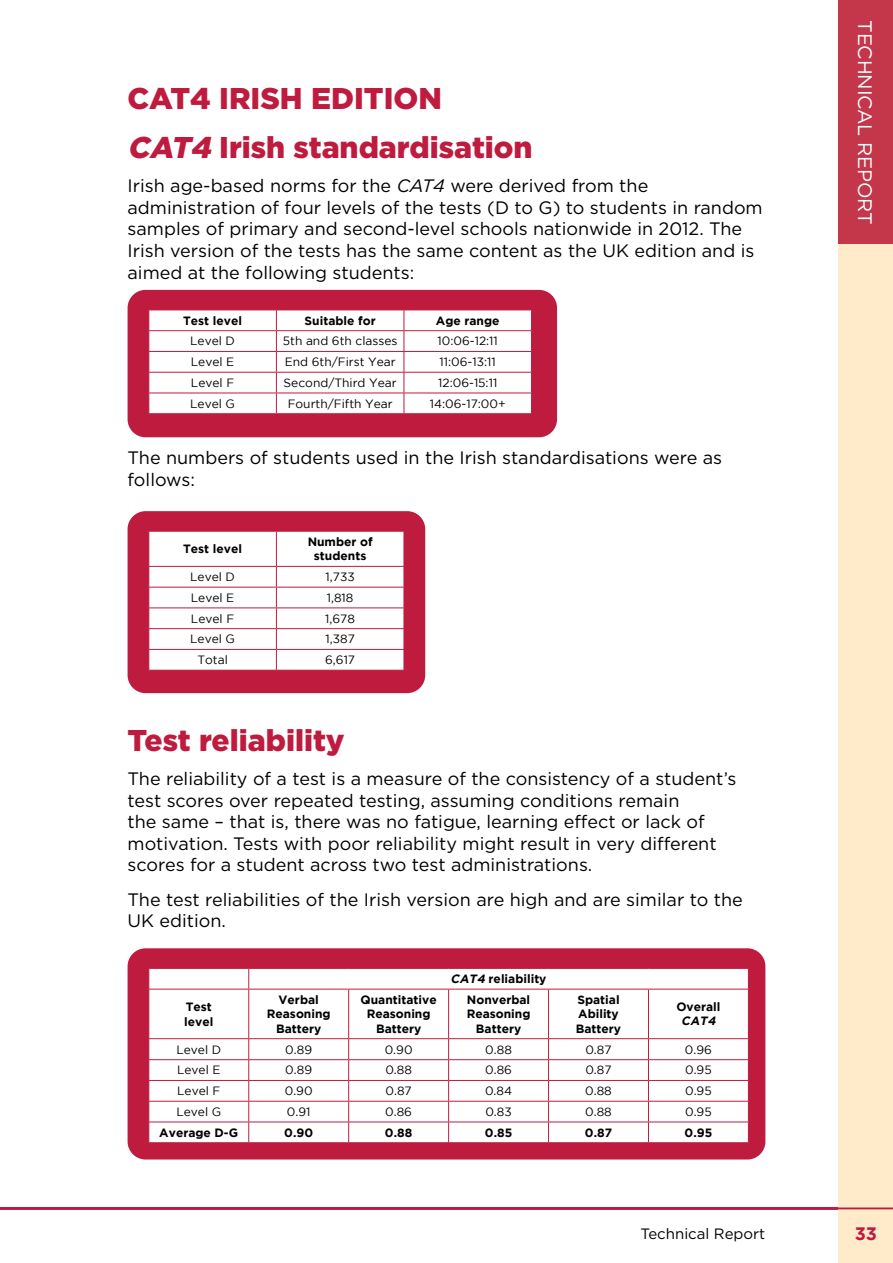
<style>
.page{position:relative;width:893px;height:1263px;background:#fff}
.page>*{position:absolute;margin:0;border:0;box-sizing:border-box;transform-origin:0 0}
.t1{font:900 30px/48.8px "Gotham";color:#bf1b3e}
.t2{font:19.5px "Gotham";letter-spacing:-.01em;color:#fff}
.t3{font:18px/21.6px "Gotham";color:#000}
.t4{font:700 18px "Gotham";color:#bf1b3e}
.t5{font:15px "Gotham";color:#000}
.t6{font:12px "Gotham";color:#000}
.t7{font:700 12px/14.4px "Gotham";color:#000;text-align:center}
.t8{font:italic 700 12px "Gotham";color:#000}
.s1{font-style:italic}
</style>
<div class="page">
<div style="left:128px;top:290px;width:429px;height:147px;background:#bf1b3e;border-radius:18px"></div>
<svg style="left:148px;top:310px;width:384px;height:103px;background:#fbf2f4"></svg>
<div style="left:128px;top:511px;width:297px;height:182px;background:#bf1b3e;border-radius:18px"></div>
<svg style="left:148px;top:531px;width:256px;height:139px;background:#f8e8eb"></svg>
<div style="left:128px;top:948px;width:637px;height:211px;background:#bf1b3e;border-radius:18px"></div>
<div style="left:149px;top:969px;width:599px;height:173px;background:#fff"></div>
<svg style="left:148px;top:969px;width:1px;height:20px"></svg>
<svg style="left:248px;top:969px;width:1px;height:20px"></svg>
<hr style="left:148px;top:989px;width:101px;height:1px;background:#bf1b3e">
<hr style="left:249px;top:989px;width:100px;height:1px;background:#bf1b3e">
<hr style="left:248px;top:989px;width:1px;height:49px;background:#bf1b3e">
<hr style="left:349px;top:989px;width:100px;height:1px;background:#bf1b3e">
<hr style="left:348px;top:989px;width:1px;height:49px;background:#bf1b3e">
<hr style="left:449px;top:989px;width:100px;height:1px;background:#bf1b3e">
<hr style="left:448px;top:989px;width:1px;height:49px;background:#bf1b3e">
<hr style="left:549px;top:989px;width:99px;height:1px;background:#bf1b3e">
<hr style="left:548px;top:989px;width:1px;height:49px;background:#bf1b3e">
<hr style="left:648px;top:989px;width:101px;height:1px;background:#bf1b3e">
<hr style="left:648px;top:989px;width:1px;height:49px;background:#bf1b3e">
<hr style="left:148px;top:1038px;width:101px;height:1px;background:#bf1b3e">
<hr style="left:249px;top:1038px;width:100px;height:1px;background:#bf1b3e">
<hr style="left:349px;top:1038px;width:100px;height:1px;background:#bf1b3e">
<hr style="left:449px;top:1038px;width:100px;height:1px;background:#bf1b3e">
<hr style="left:549px;top:1038px;width:99px;height:1px;background:#bf1b3e">
<hr style="left:648px;top:1038px;width:101px;height:1px;background:#bf1b3e">
<hr style="left:148px;top:1059px;width:101px;height:1px;background:#bf1b3e">
<hr style="left:249px;top:1059px;width:100px;height:1px;background:#bf1b3e">
<hr style="left:349px;top:1059px;width:100px;height:1px;background:#bf1b3e">
<hr style="left:449px;top:1059px;width:100px;height:1px;background:#bf1b3e">
<hr style="left:549px;top:1059px;width:99px;height:1px;background:#bf1b3e">
<hr style="left:648px;top:1059px;width:101px;height:1px;background:#bf1b3e">
<hr style="left:148px;top:1080px;width:101px;height:1px;background:#bf1b3e">
<hr style="left:249px;top:1080px;width:100px;height:1px;background:#bf1b3e">
<hr style="left:349px;top:1080px;width:100px;height:1px;background:#bf1b3e">
<hr style="left:449px;top:1080px;width:100px;height:1px;background:#bf1b3e">
<hr style="left:549px;top:1080px;width:99px;height:1px;background:#bf1b3e">
<hr style="left:648px;top:1080px;width:101px;height:1px;background:#bf1b3e">
<hr style="left:148px;top:1101px;width:101px;height:1px;background:#bf1b3e">
<hr style="left:249px;top:1101px;width:100px;height:1px;background:#bf1b3e">
<hr style="left:349px;top:1101px;width:100px;height:1px;background:#bf1b3e">
<hr style="left:449px;top:1101px;width:100px;height:1px;background:#bf1b3e">
<hr style="left:549px;top:1101px;width:99px;height:1px;background:#bf1b3e">
<hr style="left:648px;top:1101px;width:101px;height:1px;background:#bf1b3e">
<hr style="left:148px;top:1121px;width:101px;height:1px;background:#bf1b3e">
<svg style="left:148px;top:1039px;width:1px;height:103px"></svg>
<hr style="left:249px;top:1121px;width:100px;height:1px;background:#bf1b3e">
<svg style="left:248px;top:1039px;width:1px;height:103px"></svg>
<hr style="left:349px;top:1121px;width:100px;height:1px;background:#bf1b3e">
<svg style="left:348px;top:1039px;width:1px;height:103px"></svg>
<hr style="left:449px;top:1121px;width:100px;height:1px;background:#bf1b3e">
<svg style="left:448px;top:1039px;width:1px;height:103px"></svg>
<hr style="left:549px;top:1121px;width:99px;height:1px;background:#bf1b3e">
<svg style="left:548px;top:1039px;width:1px;height:103px"></svg>
<hr style="left:648px;top:1121px;width:101px;height:1px;background:#bf1b3e">
<svg style="left:648px;top:1039px;width:1px;height:103px"></svg>
<div style="left:839px;top:243px;width:54px;height:1020px;background:#ffeaca"></div>
<div style="left:839px;top:0;width:54px;height:244px;background:#c4374b"></div>
<hr style="left:0;top:1208px;width:893px;height:1px;background:#bf1b3e">
<h1 class="t1" style="left:128px;top:74px;width:407px">CAT4 IRISH EDITION<br><span class="s1">CAT4</span> Irish standardisation</h1>
<p class="t3" style="left:128px;top:175px;width:637px">Irish age-based norms for the <span class="s1">CAT4</span> were derived from the administration of four levels of the tests (D to G) to students in random samples of primary and second-level schools nationwide in 2012. The Irish version of the tests has the same content as the UK edition and is aimed at the following students:</p>
<p class="t7" style="left:183px;top:313px;width:60px">Test level</p>
<p class="t7" style="left:305px;top:313px;width:73px">Suitable for</p>
<p class="t7" style="left:436px;top:313px;width:65px">Age range</p>
<p class="t6" style="left:190px;top:335px;width:46px">Level D</p>
<p class="t6" style="left:283px;top:335px;width:116px">5th and 6th classes</p>
<p class="t6" style="left:438px;top:335px;width:62px">10:06-12:11</p>
<p class="t6" style="left:191px;top:355px;width:45px">Level E</p>
<p class="t6" style="left:285px;top:355px;width:112px">End 6th/First Year</p>
<p class="t6" style="left:440px;top:355px;width:58px">11:06-13:11</p>
<p class="t6" style="left:191px;top:376px;width:45px">Level F</p>
<p class="t6" style="left:284px;top:376px;width:115px">Second/Third Year</p>
<p class="t6" style="left:438px;top:376px;width:61px">12:06-15:11</p>
<p class="t6" style="left:190px;top:397px;width:46px">Level G</p>
<p class="t6" style="left:288px;top:397px;width:106px">Fourth/Fifth Year</p>
<p class="t6" style="left:430px;top:397px;width:77px">14:06-17:00+</p>
<p class="t3" style="left:128px;top:447px;width:596px">The numbers of students used in the Irish standardisations were as follows:</p>
<p class="t7" style="left:183px;top:541px;width:60px">Test level</p>
<p class="t7" style="left:308px;top:534px;width:66px">Number of students</p>
<p class="t6" style="left:190px;top:570px;width:46px">Level D</p>
<p class="t6" style="left:326px;top:570px;width:31px">1,733</p>
<p class="t6" style="left:191px;top:591px;width:45px">Level E</p>
<p class="t6" style="left:327px;top:591px;width:28px">1,818</p>
<p class="t6" style="left:191px;top:612px;width:45px">Level F</p>
<p class="t6" style="left:325px;top:612px;width:31px">1,678</p>
<p class="t6" style="left:190px;top:632px;width:46px">Level G</p>
<p class="t6" style="left:325px;top:632px;width:31px">1,387</p>
<p class="t6" style="left:197px;top:653px;width:32px">Total</p>
<p class="t6" style="left:325px;top:653px;width:31px">6,617</p>
<h1 class="t1" style="left:128px;top:715px;width:219px">Test reliability</h1>
<p class="t3" style="left:128px;top:767px;width:611px">The reliability of a test is a measure of the consistency of a student’s test scores over repeated testing, assuming conditions remain<br>the same – that is, there was no fatigue, learning effect or lack of motivation. Tests with poor reliability might result in very different scores for a student across two test administrations.</p>
<p class="t3" style="left:128px;top:888px;width:617px">The test reliabilities of the Irish version are high and are similar to the<br>UK edition.</p>
<p class="t7" style="left:451px;top:971px;width:97px"><span class="s1">CAT4</span> reliability</p>
<p class="t7" style="left:184px;top:999px;width:31px;text-align:left">Test level</p>
<p class="t7" style="left:267px;top:992px;width:65px">Verbal<br>Reasoning<br>Battery</p>
<p class="t7" style="left:361px;top:992px;width:78px">Quantitative<br>Reasoning<br>Battery</p>
<p class="t7" style="left:467px;top:992px;width:65px">Nonverbal<br>Reasoning<br>Battery</p>
<p class="t7" style="left:576px;top:992px;width:47px;text-align:left">Spatial<br>Ability<br>Battery</p>
<p class="t7" style="left:676px;top:999px;width:46px">Overall</p>
<p class="t8" style="left:681px;top:1014px;width:38px">CAT4</p>
<p class="t6" style="left:176px;top:1043px;width:46px">Level D</p>
<p class="t6" style="left:285px;top:1043px;width:28px">0.89</p>
<p class="t6" style="left:385px;top:1043px;width:29px">0.90</p>
<p class="t6" style="left:485px;top:1043px;width:28px">0.88</p>
<p class="t6" style="left:585px;top:1043px;width:28px">0.87</p>
<p class="t6" style="left:685px;top:1043px;width:29px">0.96</p>
<p class="t6" style="left:177px;top:1063px;width:45px">Level E</p>
<p class="t6" style="left:285px;top:1063px;width:28px">0.89</p>
<p class="t6" style="left:385px;top:1063px;width:28px">0.88</p>
<p class="t6" style="left:485px;top:1063px;width:28px">0.86</p>
<p class="t6" style="left:585px;top:1063px;width:28px">0.87</p>
<p class="t6" style="left:685px;top:1063px;width:28px">0.95</p>
<p class="t6" style="left:177px;top:1084px;width:45px">Level F</p>
<p class="t6" style="left:285px;top:1084px;width:29px">0.90</p>
<p class="t6" style="left:386px;top:1084px;width:28px">0.87</p>
<p class="t6" style="left:485px;top:1084px;width:29px">0.84</p>
<p class="t6" style="left:585px;top:1084px;width:28px">0.88</p>
<p class="t6" style="left:685px;top:1084px;width:28px">0.95</p>
<p class="t6" style="left:176px;top:1105px;width:46px">Level G</p>
<p class="t6" style="left:287px;top:1105px;width:25px">0.91</p>
<p class="t6" style="left:385px;top:1105px;width:28px">0.86</p>
<p class="t6" style="left:485px;top:1105px;width:28px">0.83</p>
<p class="t6" style="left:585px;top:1105px;width:28px">0.88</p>
<p class="t6" style="left:685px;top:1105px;width:28px">0.95</p>
<p class="t7" style="left:159px;top:1125px;width:80px">Average D-G</p>
<p class="t7" style="left:284px;top:1125px;width:30px">0.90</p>
<p class="t7" style="left:385px;top:1125px;width:29px">0.88</p>
<p class="t7" style="left:485px;top:1125px;width:29px">0.85</p>
<p class="t7" style="left:585px;top:1125px;width:29px">0.87</p>
<p class="t7" style="left:685px;top:1125px;width:29px">0.95</p>
<p class="t5" style="left:641px;top:1225px;width:126px">Technical Report</p>
<p class="t2" style="left:876px;top:20px;width:206px;rotate:90deg">TECHNICAL REPORT</p>
<p class="t4" style="left:855px;top:1223px;width:24px">33</p>
</div>
